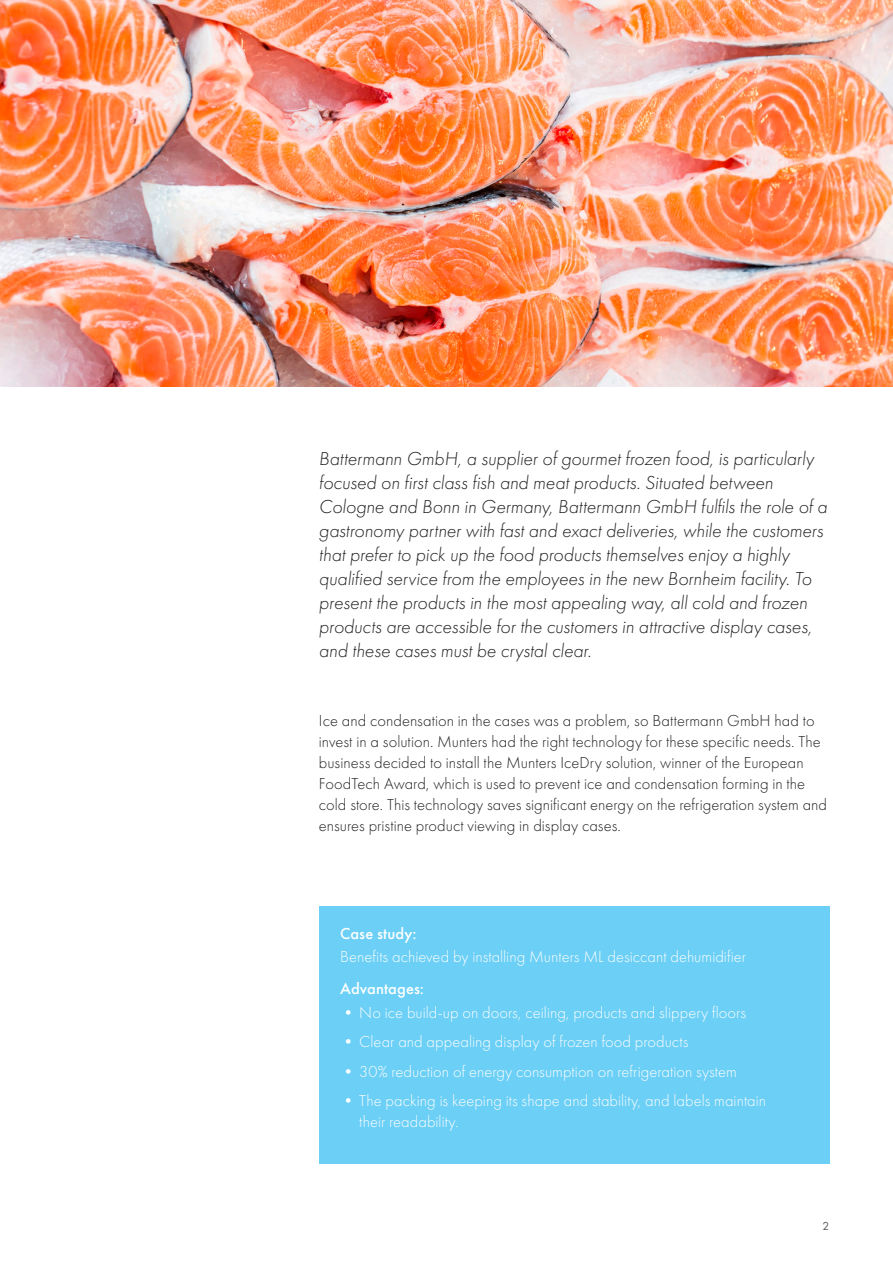
<style>
.page{position:relative;width:893px;height:1263px;background:#fff}
.page>*{position:absolute;margin:0;border:0;box-sizing:border-box;transform-origin:0 0}
.t1{font:italic 19.5px/24px "Futura PT Light";letter-spacing:-.005em;color:#231f20}
.t2{font:16.5px/21px "Futura PT Light";letter-spacing:.005em;color:#231f20}
.t3{font:16.5px/21px "Futura PT Light";color:#fff}
.t4{font:16.5px "Futura PT Medium";letter-spacing:.005em;color:#fff}
.t5{font:12px "Futura PT";color:#57585a}
</style>
<div class="page">
<div style="left:319px;top:906px;width:510px;height:258px;background:#6bcff6"></div>
<img style="left:0;top:0;width:893px;height:387px">
<p class="t1" style="left:319px;top:447px;width:510px">Battermann GmbH, a supplier of gourmet frozen food, is particularly focused on first class fish and meat products. Situated between Cologne and Bonn in Germany, Battermann GmbH fulfils the role of a gastronomy partner with fast and exact deliveries, while the customers that prefer to pick up the food products themselves enjoy a highly qualified service from the employees in the new Bornheim facility. To present the products in the most appealing way, all cold and frozen products are accessible for the customers in attractive display cases, and these cases must be crystal clear.</p>
<p class="t2" style="left:319px;top:710px;width:510px">Ice and condensation in the cases was a problem, so Battermann GmbH had to invest in a solution. Munters had the right technology for these specific needs. The business decided to install the Munters IceDry solution, winner of the European FoodTech Award, which is used to prevent ice and condensation forming in the cold store. This technology saves significant energy on the refrigeration system and ensures pristine product viewing in display cases.</p>
<p class="t4" style="left:340px;top:924px;width:78px">Case study:</p>
<p class="t3" style="left:340px;top:946px;width:407px">Benefits achieved by installing Munters ML desiccant dehumidifier</p>
<p class="t4" style="left:340px;top:979px;width:85px">Advantages:</p>
<p class="t3" style="left:340px;top:1002px;width:407px">• No ice build-up on doors, ceiling, products and slippery floors</p>
<p class="t3" style="left:340px;top:1031px;width:350px">• Clear and appealing display of frozen food products</p>
<p class="t3" style="left:340px;top:1061px;width:398px">• 30% reduction of energy consumption on refrigeration system</p>
<p class="t3" style="left:359px;top:1090px;width:408px;text-indent:-19px">• The packing is keeping its shape and stability, and labels maintain their readability.</p>
<p class="t5" style="left:822px;top:1219px;width:8px">2</p>
</div>
